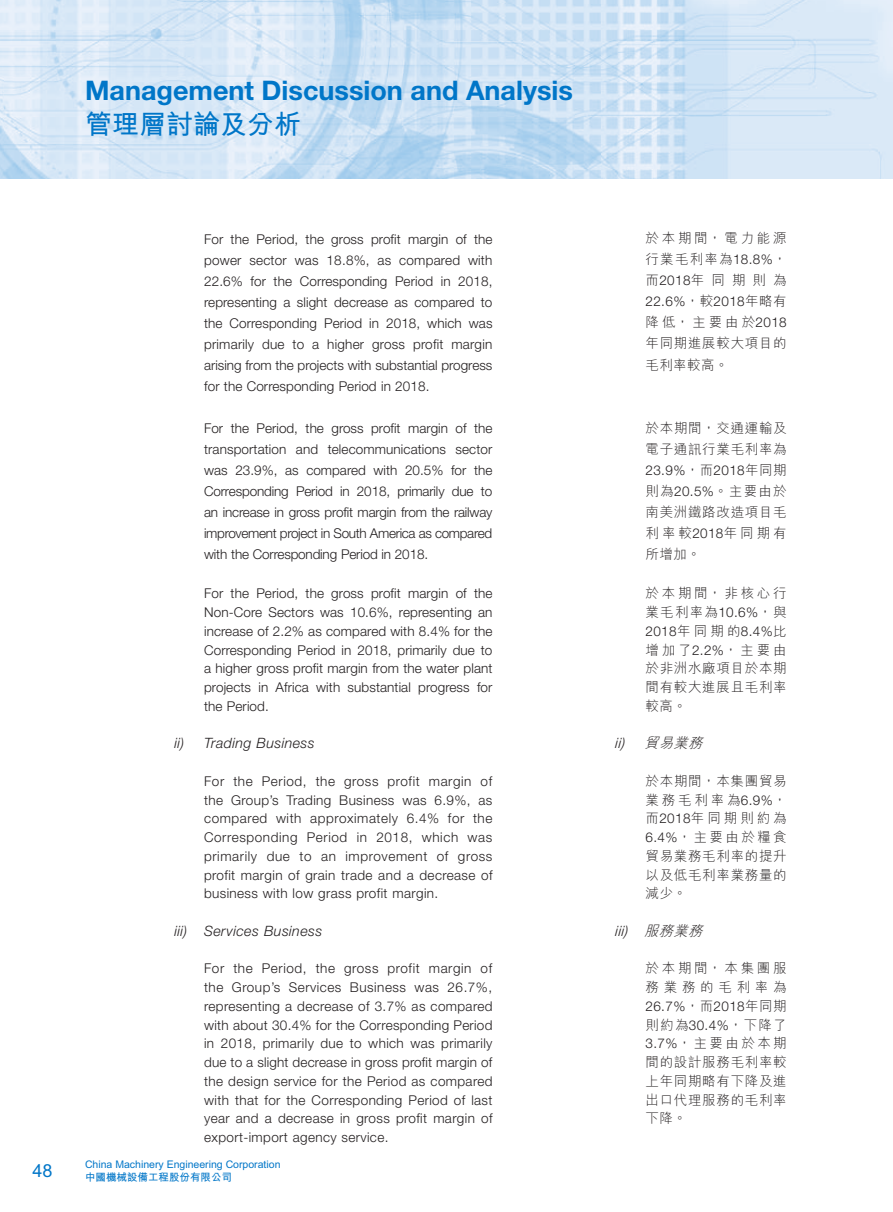
<style>
.page{position:relative;width:893px;height:1212px;background:#fff}
.page>*{position:absolute;margin:0;border:0;box-sizing:border-box;transform-origin:0 0}
.t1{font:700 27px "Helvetica Neue LT Std";color:#0076c8}
.t2{font:700 27px "M Hei HK";color:#0076c8}
.t3{font:700 18px "M Hei HK";color:#0076c8}
.t4{font:italic 300 14.25px "Helvetica Neue LT Std";letter-spacing:.03em;color:#231f20}
.t5{font:italic 300 14.25px "Helvetica Neue LT Std";color:#231f20}
.t6{font:italic 300 14.25px "M Hei HK";color:#231f20}
.t7{font:300 13.5px/18.8px "Helvetica Neue LT Std";letter-spacing:.01em;color:#231f20;text-align:justify}
.t8{font:300 13.5px/18.8px "M Hei HK";letter-spacing:.05em;color:#231f20;text-align:justify}
.t9{font:300 13.5px/18.8px "M Hei HK";letter-spacing:.205em;color:#231f20}
.t10{font:300 13.5px/18.8px "M Hei HK";letter-spacing:.35em;color:#231f20}
.t11{font:700 10.5px/12.6px "M Hei HK";color:#0076c8}
.s1{font-family:"Helvetica Neue LT Std"}
.s2{font-family:"M Hei HK"}
</style>
<div class="page">
<img style="left:0;top:0;width:893px;height:179px">
<h1 class="t1" style="left:85px;top:73px;width:489px">Management Discussion and Analysis</h1>
<h1 class="t2" style="left:85px;top:105px;width:217px">管理層討論及分析</h1>
<p class="t7" style="left:204px;top:228px;width:290px;line-height:21px">For the Period, the gross profit margin of the power sector was 18.8%, as compared with 22.6% for the Corresponding Period in 2018, representing a slight decrease as compared to the Corresponding Period in 2018, which was primarily due to a higher gross profit margin arising from the projects with substantial progress for the Corresponding Period in 2018.</p>
<p class="t7" style="left:204px;top:417px;width:290px;line-height:21px">For the Period, the gross profit margin of the transportation and telecommunications sector was 23.9%, as compared with 20.5% for the Corresponding Period in 2018, primarily due to an increase in gross profit margin from the railway improvement project in South America as compared with the Corresponding Period in 2018.</p>
<p class="t7" style="left:204px;top:584px;width:290px">For the Period, the gross profit margin of the Non-Core Sectors was 10.6%, representing an increase of 2.2% as compared with 8.4% for the Corresponding Period in 2018, primarily due to a higher gross profit margin from the water plant projects in Africa with substantial progress for the Period.</p>
<p class="t4" style="left:174px;top:735px;width:142px">ii) Trading Business</p>
<p class="t7" style="left:204px;top:771px;width:290px">For the Period, the gross profit margin of the Group’s Trading Business was 6.9%, as compared with approximately 6.4% for the Corresponding Period in 2018, which was primarily due to an improvement of gross profit margin of grain trade and a decrease of business with low grass profit margin.</p>
<p class="t4" style="left:174px;top:922px;width:149px">iii) Services Business</p>
<p class="t7" style="left:204px;top:959px;width:290px">For the Period, the gross profit margin of the Group’s Services Business was 26.7%, representing a decrease of 3.7% as compared with about 30.4% for the Corresponding Period in 2018, primarily due to which was primarily due to a slight decrease in gross profit margin of the design service for the Period as compared with that for the Corresponding Period of last year and a decrease in gross profit margin of export-import agency service.</p>
<h2 class="t3" style="left:33px;top:1157px;width:22px">48</h2>
<p class="t11" style="left:85px;top:1157px;width:197px">China Machinery Engineering Corporation中國機械設備工程股份有限公司</p>
<p class="t8" style="left:645px;top:227px;width:143px;line-height:21px">於本期間，電力能源行業毛利率為<span class="s1">18.8%</span>，而<span class="s1">2018</span>年同期則為</p>
<p class="t7" style="left:645px;top:292px;width:143px">22.6%<span class="s2">，較</span>2018<span class="s2">年略有</span></p>
<p class="t8" style="left:645px;top:311px;width:143px;line-height:21px">降低，主要由於<span class="s1">2018</span>年同期進展較大項目的毛利率較高。</p>
<p class="t8" style="left:645px;top:416px;width:143px;line-height:21px">於本期間，交通運輸及電子通訊行業毛利率為</p>
<p class="t7" style="left:645px;top:460px;width:143px">23.9%<span class="s2">，而</span>2018<span class="s2">年同期</span></p>
<p class="t8" style="left:645px;top:480px;width:143px;line-height:21px">則為<span class="s1">20.5%</span>。主要由於南美洲鐵路改造項目毛利率較<span class="s1">2018</span>年同期有所增加。</p>
<p class="t9" style="left:645px;top:583px;width:143px">於本期間，非核心行業毛利率為<span class="s1">10.6%</span>，與</p>
<p class="t7" style="left:645px;top:621px;width:143px">2018<span class="s2">年同期的</span>8.4%<span class="s2">比</span></p>
<p class="t8" style="left:645px;top:640px;width:143px">增加了<span class="s1">2.2%</span>，主要由於非洲水廠項目於本期間有較大進展且毛利率較高。</p>
<p class="t6" style="left:614px;top:733px;width:95px"><span class="s1">ii)</span> 貿易業務</p>
<p class="t8" style="left:645px;top:771px;width:143px">於本期間，本集團貿易業務毛利率為<span class="s1">6.9%</span>，而<span class="s1">2018</span>年同期則約為<span class="s1">6.4%</span>，主要由於糧食貿易業務毛利率的提升以及低毛利率業務量的減少。</p>
<p class="t5" style="left:614px;top:922px;width:95px">iii) <span class="s2">服務業務</span></p>
<p class="t10" style="left:645px;top:958px;width:143px">於本期間，本集團服務業務的毛利率為</p>
<p class="t7" style="left:645px;top:996px;width:143px">26.7%<span class="s2">，而</span>2018<span class="s2">年同期</span></p>
<p class="t8" style="left:645px;top:1015px;width:143px">則約為<span class="s1">30.4%</span>，下降了<span class="s1">3.7%</span>，主要由於本期間的設計服務毛利率較上年同期略有下降及進出口代理服務的毛利率下降。</p>
</div>
